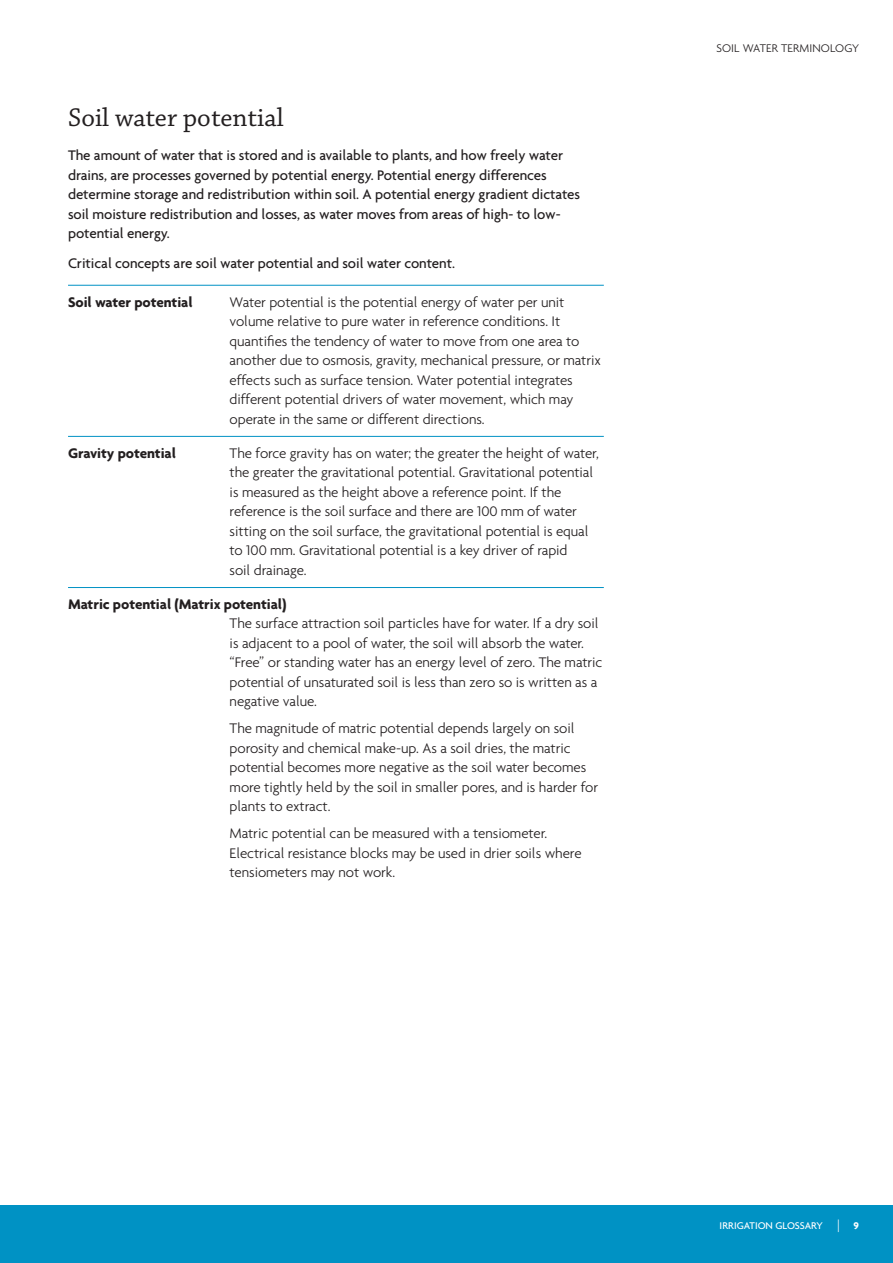
<style>
.page{position:relative;width:893px;height:1263px;background:#fff}
.page>*{position:absolute;margin:0;border:0;box-sizing:border-box;transform-origin:0 0}
._2_-_Heading_2{font:27px "Chaparral Pro";color:#231f20}
.Glossary_Body{font:300 15px/19.5px "Agenda";letter-spacing:-.005em;color:#231f20}
.Body_Copy{font:500 15px/19.5px "Agenda";letter-spacing:-.005em;color:#231f20}
.Glossary_Key_terms{font:300 15px/19.5px "Agenda";letter-spacing:-.005em;color:#231f20}
.Glossary_Key_terms-2{font:700 15px "Agenda";letter-spacing:-.005em;color:#231f20}
.Glossary_Body-2{font:700 15px "Agenda";letter-spacing:-.005em;color:#231f20}
.t1{font:300 12px "Agenda";letter-spacing:.01em;color:#231f20}
.t2{font:500 10.5px "Agenda";color:#fff}
.s1{font-weight:700}
.s2{font-weight:300;font-size:13.35px}
</style>
<div class="page">
<div style="left:0;top:1205px;width:893px;height:58px;background:#0092c4"></div>
<hr style="left:68px;top:285px;width:536px;height:1px;background:#0092c4">
<hr style="left:68px;top:436px;width:536px;height:1px;background:#0092c4">
<hr style="left:68px;top:587px;width:536px;height:1px;background:#0092c4">
<p class="_2_-_Heading_2" style="left:68px;top:103px;width:217px">Soil water potential</p>
<p class="Body_Copy" style="left:68px;top:145px;width:514px">The amount of water that is stored and is available to plants, and how freely water drains, are processes governed by potential energy. Potential energy differences determine storage and redistribution within soil. A potential energy gradient dictates soil moisture redistribution and losses, as water moves from areas of high- to low&shy;potential energy.</p>
<p class="Body_Copy" style="left:68px;top:253px;width:388px">Critical concepts are soil water potential and soil water content.</p>
<p class="Glossary_Key_terms-2" style="left:68px;top:293px;width:126px">Soil water potential</p>
<p class="Glossary_Key_terms" style="left:230px;top:292px;width:373px">Water potential is the potential energy of water per unit volume relative to pure water in reference conditions. It quantifies the tendency of water to move from one area to another due to osmosis, gravity, mechanical pressure, or matrix effects such as surface tension. Water potential integrates different potential drivers of water movement, which may operate in the same or different directions.</p>
<p class="Glossary_Body-2" style="left:68px;top:444px;width:109px">Gravity potential</p>
<p class="Glossary_Body" style="left:230px;top:443px;width:371px">The force gravity has on water; the greater the height of water, the greater the gravitational potential. Gravitational potential is measured as the height above a reference point. If the reference is the soil surface and there are 100 mm of water sitting on the soil surface, the gravitational potential is equal to 100 mm. Gravitational potential is a key driver of rapid<br>soil drainage.</p>
<p class="Glossary_Body" style="left:230px;top:594px;width:374px;text-indent:-162px"><span class="s1">Matric potential (Matrix potential)<br></span>The surface attraction soil particles have for water. If a dry soil is adjacent to a pool of water, the soil will absorb the water. “Free” or standing water has an energy level of zero. The matric potential of unsaturated soil is less than zero so is written as a negative value.</p>
<p class="Glossary_Body" style="left:230px;top:718px;width:370px">The magnitude of matric potential depends largely on soil porosity and chemical make-up. As a soil dries, the matric potential becomes more negative as the soil water becomes more tightly held by the soil in smaller pores, and is harder for plants to extract.</p>
<p class="Glossary_Body" style="left:230px;top:823px;width:353px">Matric potential can be measured with a tensiometer.<br>Electrical resistance blocks may be used in drier soils where tensiometers may not work.</p>
<p class="t1" style="left:716px;top:41px;width:144px">SOIL WATER TERMINOLOGY</p>
<p class="t2" style="left:720px;top:1219px;width:141px">IRRIGATION GLOSSARY <span class="s2">|</span> <span class="s1">9</span></p>
</div>
